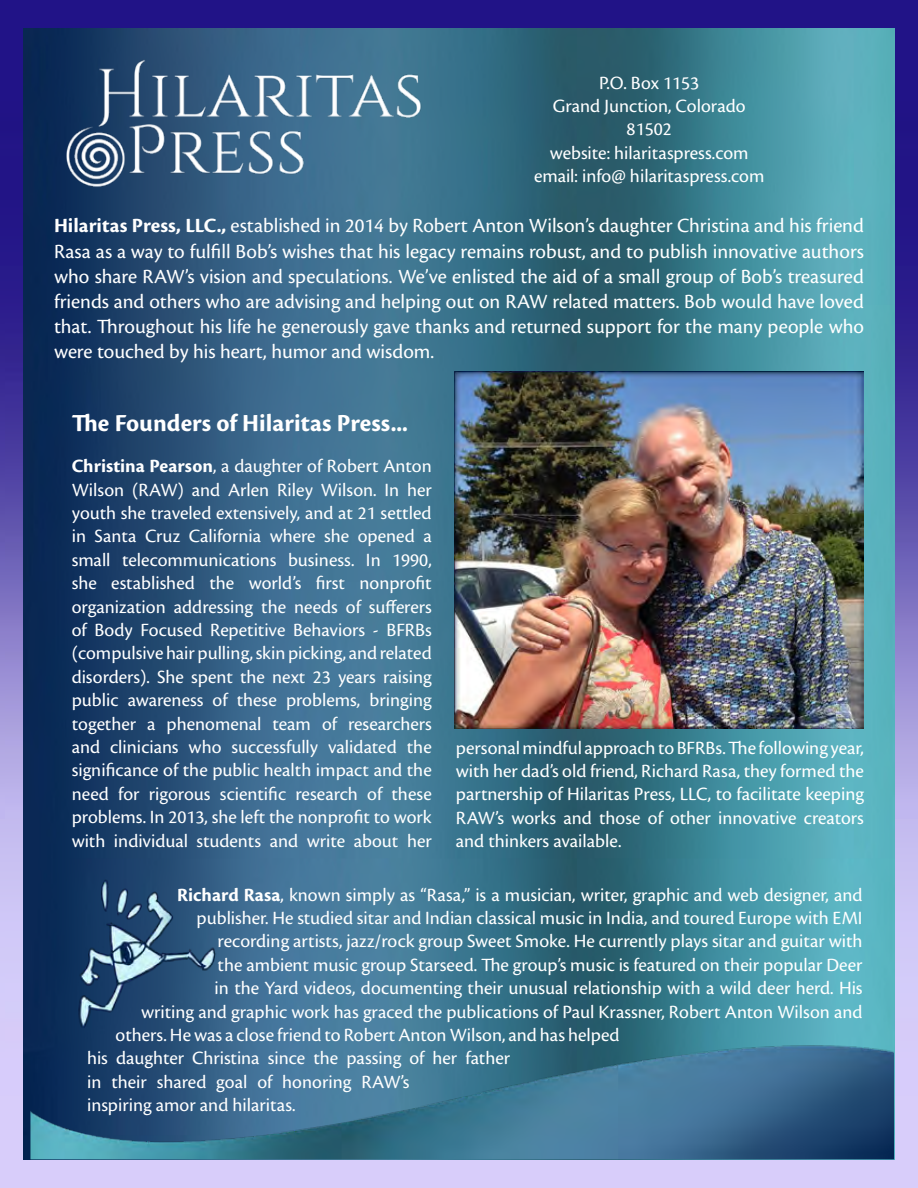
<style>
.page{position:relative;width:918px;height:1188px;background:#fff}
.page>*{position:absolute;margin:0;border:0;box-sizing:border-box;transform-origin:0 0}
.t1{font:700 25.5px "Cronos Pro";color:#fff}
.t2{font:21px/25.2px "Cronos Pro";color:#fff;text-align:justify}
.t3{font:19.5px/23.4px "Cronos Pro";color:#fff;text-align:justify}
.s1{font-weight:700}
</style>
<div class="page">
<img style="left:4px;top:0;width:914px;height:1188px">
<img style="left:24px;top:29px;width:870px;height:1130px">
<img style="left:0;top:0;width:4px;height:1188px">
<img style="left:30px;top:1042px;width:864px;height:117px">
<img style="left:454px;top:372px;width:410px;height:357px">
<img style="left:54px;top:54px;width:378px;height:139px">
<img style="left:57px;top:877px;width:173px;height:153px">
<p class="t3" style="left:534px;top:71px;width:232px;text-align:center">P.O. Box 1153<br>Grand Junction, Colorado<br>81502<br>website: hilaritaspress.com email: info@ hilaritaspress.com</p>
<p class="t2" style="left:54px;top:213px;width:812px"><span class="s1">Hilaritas Press, LLC.,</span> established in 2014 by Robert Anton Wilson’s daughter Christina and his friend Rasa as a way to fulfill Bob’s wishes that his legacy remains robust, and to publish innovative authors who share RAW’s vision and speculations. We’ve enlisted the aid of a small group of Bob’s treasured friends and others who are advising and helping out on RAW related matters. Bob would have loved that. Throughout his life he generously gave thanks and returned support for the many people who were touched by his heart, humor and wisdom.</p>
<h1 class="t1" style="left:72px;top:408px;width:338px">The Founders of Hilaritas Press...</h1>
<p class="t3" style="left:72px;top:455px;width:362px"><span class="s1">Christina Pearson</span>, a daughter of Robert Anton Wilson (RAW) and Arlen Riley Wilson. In her youth she traveled extensively, and at 21 settled in Santa Cruz California where she opened a small telecommunications business. In 1990, she established the world’s first nonprofit organization addressing the needs of sufferers of Body Focused Repetitive Behaviors - BFRBs (compulsive hair pulling, skin picking, and related disorders). She spent the next 23 years raising public awareness of these problems, bringing together a phenomenal team of researchers and clinicians who successfully validated the significance of the public health impact and the need for rigorous scientific research of these problems. In 2013, she left the nonprofit to work with individual students and write about her</p>
<p class="t3" style="left:456px;top:736px;width:410px">personal mindful approach to BFRBs. The following year, with her dad’s old friend, Richard Rasa, they formed the partnership of Hilaritas Press, LLC, to facilitate keeping RAW’s works and those of other innovative creators and thinkers available.</p>
<p class="t3" style="left:177px;top:883px;width:687px"><span class="s1">Richard Rasa</span>, known simply as “Rasa,” is a musician, writer, graphic and web designer, and</p>
<p class="t3" style="left:197px;top:906px;width:667px">publisher. He studied sitar and Indian classical music in India, and toured Europe with EMI</p>
<p class="t3" style="left:218px;top:930px;width:646px">recording artists, jazz/rock group Sweet Smoke. He currently plays sitar and guitar with</p>
<p class="t3" style="left:218px;top:953px;width:646px">the ambient music group Starseed. The group’s music is featured on their popular Deer</p>
<p class="t3" style="left:215px;top:976px;width:649px">in the Yard videos, documenting their unusual relationship with a wild deer herd. His</p>
<p class="t3" style="left:141px;top:1000px;width:723px">writing and graphic work has graced the publications of Paul Krassner, Robert Anton Wilson and</p>
<p class="t3" style="left:116px;top:1023px;width:505px">others. He was a close friend to Robert Anton Wilson, and has helped</p>
<p class="t3" style="left:87px;top:1047px;width:424px">his daughter Christina since the passing of her father</p>
<p class="t3" style="left:87px;top:1070px;width:324px">in their shared goal of honoring RAW’s</p>
<p class="t3" style="left:87px;top:1093px;width:210px">inspiring amor and hilaritas.</p>
</div>
